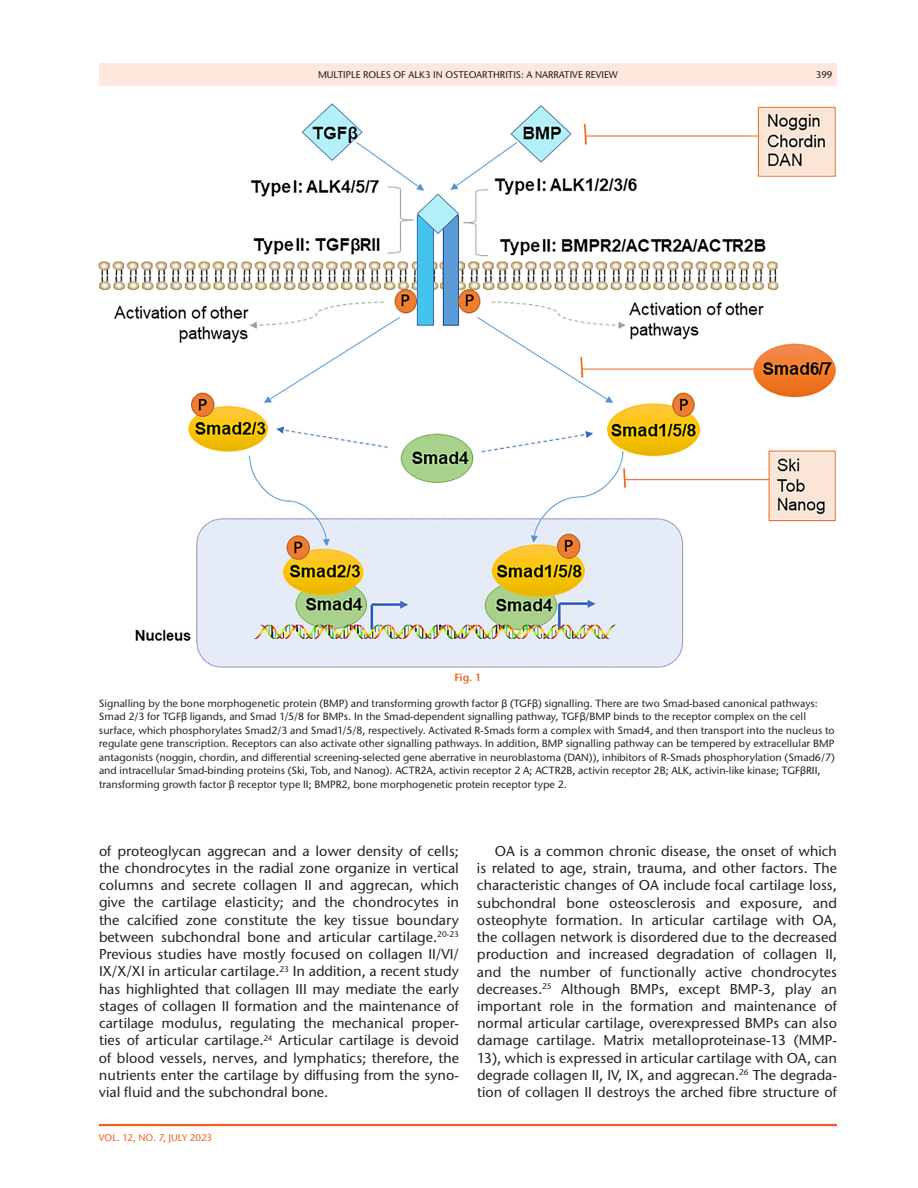
<style>
.page{position:relative;width:918px;height:1188px;background:#fff}
.page>*{position:absolute;margin:0;border:0;box-sizing:border-box;transform-origin:0 0}
.t1{font:500 14.25px/17.2px "Stone Sans ITC Pro";color:#231f20;text-align:justify}
.t2{font:500 10.5px/13.5px "Stone Sans ITC Pro";color:#231f20}
.t3{font:600 10.5px "Stone Sans ITC Pro";color:#f15f23}
.t4{font:500 9.75px "Stone Sans ITC Pro";color:#231f20}
.t5{font:500 9.75px "Stone Sans ITC Pro";color:#f15f23}
.s1{font-family:"Arial Unicode MS";font-weight:400}
</style>
<div class="page">
<hr style="left:99px;top:1124px;width:738px;height:2px;background:#f15f23">
<div style="left:99px;top:63px;width:738px;height:23px;background:#fee7dc"></div>
<img style="left:99px;top:104px;width:737px;height:564px">
<p class="t4" style="left:318px;top:68px;width:301px">MULTIPLE ROLES OF ALK3 IN OSTEOARTHRITIS: A NARRATIVE REVIEW</p>
<p class="t4" style="left:816px;top:68px;width:18px">399</p>
<p class="t3" style="left:454px;top:671px;width:29px">Fig. 1</p>
<p class="t2" style="left:99px;top:696px;width:737px">Signalling by the bone morphogenetic protein (BMP) and transforming growth factor <span class="s1">β</span> (TGF<span class="s1">β</span>) signalling. There are two Smad-based canonical pathways:<br>Smad 2/3 for TGF<span class="s1">β</span> ligands, and Smad 1/5/8 for BMPs. In the Smad-dependent signalling pathway, TGF<span class="s1">β</span>/BMP binds to the receptor complex on the cell surface, which phosphorylates Smad2/3 and Smad1/5/8, respectively. Activated R-Smads form a complex with Smad4, and then transport into the nucleus to regulate gene transcription. Receptors can also activate other signalling pathways. In addition, BMP signalling pathway can be tempered by extracellular BMP antagonists (noggin, chordin, and differential screening-selected gene aberrative in neuroblastoma (DAN)), inhibitors of R-Smads phosphorylation (Smad6/7) and intracellular Smad-binding proteins (Ski, Tob, and Nanog). ACTR2A, activin receptor 2 A; ACTR2B, activin receptor 2B; ALK, activin-like kinase; TGF<span class="s1">β</span>RII, transforming growth factor <span class="s1">β</span> receptor type II; BMPR2, bone morphogenetic protein receptor type 2.</p>
<p class="t1" style="left:99px;top:842px;width:362px">of proteoglycan aggrecan and a lower density of cells; the chondrocytes in the radial zone organize in vertical columns and secrete collagen II and aggrecan, which give the cartilage elasticity; and the chondrocytes in the calcified zone constitute the key tissue boundary between subchondral bone and articular cartilage.<sup>20-23<br></sup>Previous studies have mostly focused on collagen II/VI/ IX/X/XI in articular cartilage.<sup>23</sup> In addition, a recent study has highlighted that collagen III may mediate the early stages of collagen II formation and the maintenance of cartilage modulus, regulating the mechanical proper&shy;ties of articular cartilage.<sup>24</sup> Articular cartilage is devoid of blood vessels, nerves, and lymphatics; therefore, the nutrients enter the cartilage by diffusing from the syno&shy;vial fluid and the subchondral bone.</p>
<p class="t1" style="left:477px;top:842px;width:362px;text-indent:18px">OA is a common chronic disease, the onset of which is related to age, strain, trauma, and other factors. The characteristic changes of OA include focal cartilage loss, subchondral bone osteosclerosis and exposure, and osteophyte formation. In articular cartilage with OA, the collagen network is disordered due to the decreased production and increased degradation of collagen II, and the number of functionally active chondrocytes decreases.<sup>25</sup> Although BMPs, except BMP-3, play an important role in the formation and maintenance of normal articular cartilage, overexpressed BMPs can also damage cartilage. Matrix metalloproteinase-13 (MMP-13), which is expressed in articular cartilage with OA, can degrade collagen II, IV, IX, and aggrecan.<sup>26</sup> The degrada&shy;tion of collagen II destroys the arched fibre structure of</p>
<p class="t5" style="left:99px;top:1132px;width:115px">VOL. 12, NO. 7, JULY 2023</p>
</div>
